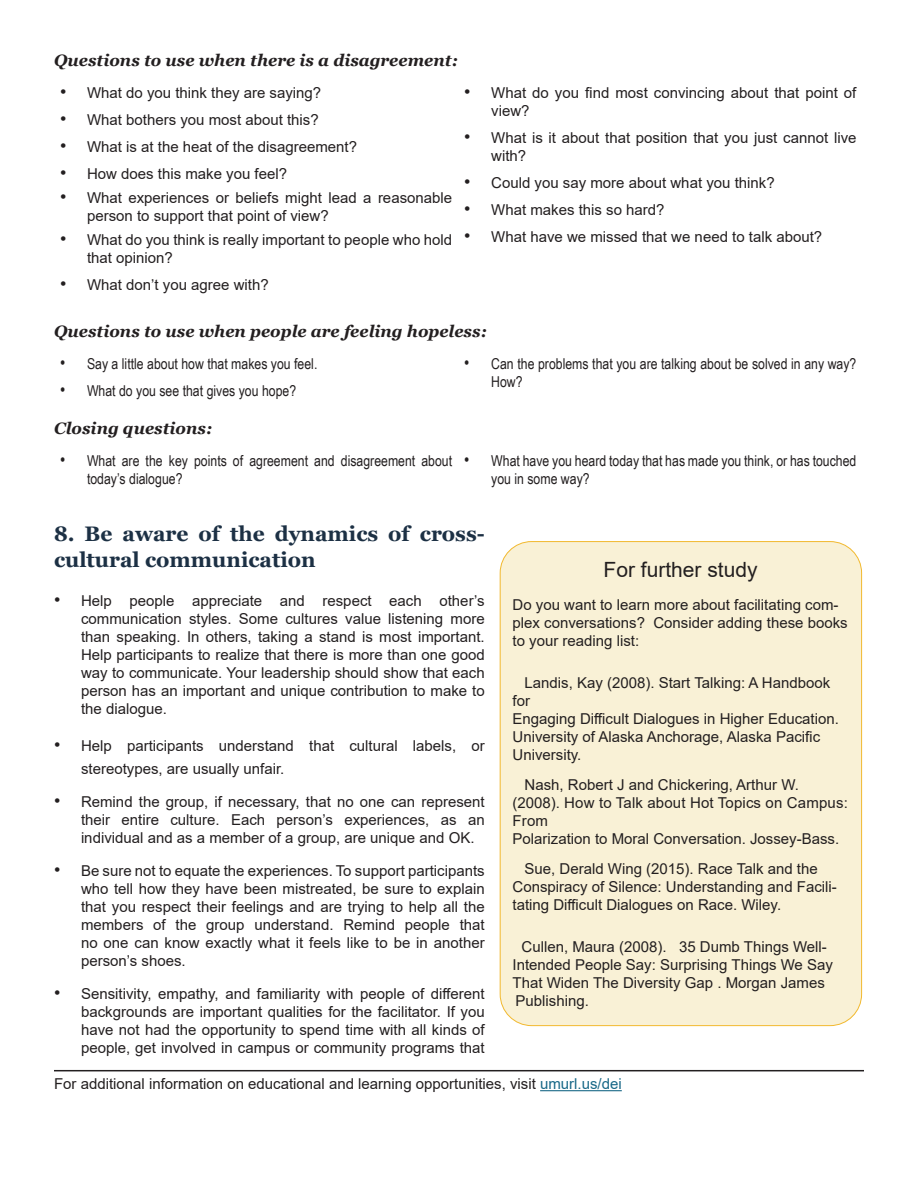
<style>
.page{position:relative;width:918px;height:1188px;background:#fff}
.page>*{position:absolute;margin:0;border:0;box-sizing:border-box;transform-origin:0 0}
.t1{font:700 21px/25.2px "Georgia";color:#1c3044}
.t2{font:21px "Arial";color:#231f20}
.t3{font:italic 700 16.5px "Georgia";color:#231f20}
.t4{font:15px/18px "Arial";color:#231f20}
.t5{font:15px/18px "Arial Narrow";color:#231f20}
.s1{font-size:18px}
.s2{color:#186887}
</style>
<div class="page">
<div style="left:500px;top:542px;width:362px;height:484px;background:#f9f1d6;border-radius:32px"></div>
<hr style="left:540px;top:1090px;width:82px;height:1px;background:#186887">
<hr style="left:54px;top:1070px;width:810px;height:1px;background:#231f20">
<p class="t3" style="left:54px;top:50px;width:405px">Questions to use when there is a disagreement:</p>
<p class="t4" style="left:60px;top:84px;width:263px"><span class="s1">•</span> What do you think they are saying?</p>
<p class="t4" style="left:60px;top:111px;width:260px"><span class="s1">•</span> What bothers you most about this?</p>
<p class="t4" style="left:60px;top:138px;width:299px"><span class="s1">•</span> What is at the heat of the disagreement?</p>
<p class="t4" style="left:60px;top:165px;width:229px"><span class="s1">•</span> How does this make you feel?</p>
<p class="t4" style="left:87px;top:189px;width:367px;text-indent:-27px"><span class="s1">•</span> What experiences or beliefs might lead a reasonable person to support that point of view?</p>
<p class="t4" style="left:87px;top:231px;width:367px;text-indent:-27px"><span class="s1">•</span> What do you think is really important to people who hold that opinion?</p>
<p class="t4" style="left:60px;top:276px;width:210px"><span class="s1">•</span> What don’t you agree with?</p>
<p class="t4" style="left:491px;top:84px;width:367px;text-indent:-27px"><span class="s1">•</span> What do you find most convincing about that point of view?</p>
<p class="t4" style="left:491px;top:129px;width:367px;text-indent:-27px"><span class="s1">•</span> What is it about that position that you just cannot live with?</p>
<p class="t4" style="left:464px;top:174px;width:312px"><span class="s1">•</span> Could you say more about what you think?</p>
<p class="t4" style="left:464px;top:201px;width:202px"><span class="s1">•</span> What makes this so hard?</p>
<p class="t4" style="left:464px;top:228px;width:360px"><span class="s1">•</span> What have we missed that we need to talk about?</p>
<p class="t3" style="left:54px;top:321px;width:434px">Questions to use when people are feeling hopeless:</p>
<p class="t5" style="left:60px;top:354px;width:259px"><span class="s1">•</span> Say a little about how that makes you feel.</p>
<p class="t5" style="left:60px;top:381px;width:238px"><span class="s1">•</span> What do you see that gives you hope?</p>
<p class="t5" style="left:491px;top:354px;width:367px;text-indent:-27px"><span class="s1">•</span> Can the problems that you are talking about be solved in any way?<br>How?</p>
<p class="t3" style="left:54px;top:418px;width:160px">Closing questions:</p>
<p class="t5" style="left:87px;top:451px;width:367px;text-indent:-27px"><span class="s1">•</span> What are the key points of agreement and disagreement about today’s dialogue?</p>
<p class="t5" style="left:491px;top:451px;width:367px;text-indent:-27px"><span class="s1">•</span> What have you heard today that has made you think, or has touched you in some way?</p>
<p class="t1" style="left:54px;top:522px;width:432px">8. Be aware of the dynamics of cross&shy;cultural communication</p>
<p class="t4" style="left:81px;top:591px;width:405px;text-align:justify;text-indent:-27px"><span class="s1">•</span> Help people appreciate and respect each other’s communication styles. Some cultures value listening more than speaking. In others, taking a stand is most important.<br>Help participants to realize that there is more than one good way to communicate. Your leadership should show that each person has an important and unique contribution to make to the dialogue.</p>
<p class="t4" style="left:81px;top:734px;width:405px;line-height:22.5px;text-indent:-27px"><span class="s1">•</span> Help participants understand that cultural labels, or stereotypes, are usually unfair.</p>
<p class="t4" style="left:81px;top:792px;width:405px;text-align:justify;text-indent:-27px"><span class="s1">•</span> Remind the group, if necessary, that no one can represent their entire culture. Each person’s experiences, as an individual and as a member of a group, are unique and OK.</p>
<p class="t4" style="left:81px;top:861px;width:405px;text-align:justify;text-indent:-27px"><span class="s1">•</span> Be sure not to equate the experiences. To support participants who tell how they have been mistreated, be sure to explain that you respect their feelings and are trying to help all the members of the group understand. Remind people that no one can know exactly what it feels like to be in another person’s shoes.</p>
<p class="t4" style="left:81px;top:984px;width:405px;text-align:justify;text-indent:-27px"><span class="s1">•</span> Sensitivity, empathy, and familiarity with people of different backgrounds are important qualities for the facilitator. If you have not had the opportunity to spend time with all kinds of people, get involved in campus or community programs that</p>
<p class="t2" style="left:604px;top:555px;width:156px">For further study</p>
<p class="t4" style="left:513px;top:595px;width:337px">Do you want to learn more about facilitating com&shy;plex conversations? Consider adding these books to your reading list:</p>
<p class="t4" style="left:513px;top:673px;width:328px;text-indent:12px">Landis, Kay (2008). Start Talking: A Handbook for<br>Engaging Difficult Dialogues in Higher Education.<br>University of Alaska Anchorage, Alaska Pacific<br>University.</p>
<p class="t4" style="left:513px;top:775px;width:337px;text-indent:12px">Nash, Robert J and Chickering, Arthur W. (2008). How to Talk about Hot Topics on Campus:<br>From<br>Polarization to Moral Conversation. Jossey-Bass.</p>
<p class="t4" style="left:513px;top:859px;width:326px;text-indent:12px">Sue, Derald Wing (2015). Race Talk and the<br>Conspiracy of Silence: Understanding and Facili&shy;tating Difficult Dialogues on Race. Wiley.</p>
<p class="t4" style="left:513px;top:937px;width:322px;text-indent:9px">Cullen, Maura (2008). 35 Dumb Things Well-Intended People Say: Surprising Things We Say That Widen The Diversity Gap . Morgan James Publishing.</p>
<p class="t4" style="left:54px;top:1075px;width:569px">For additional information on educational and learning opportunities, visit <span class="s2">umurl.us/dei</span></p>
</div>
